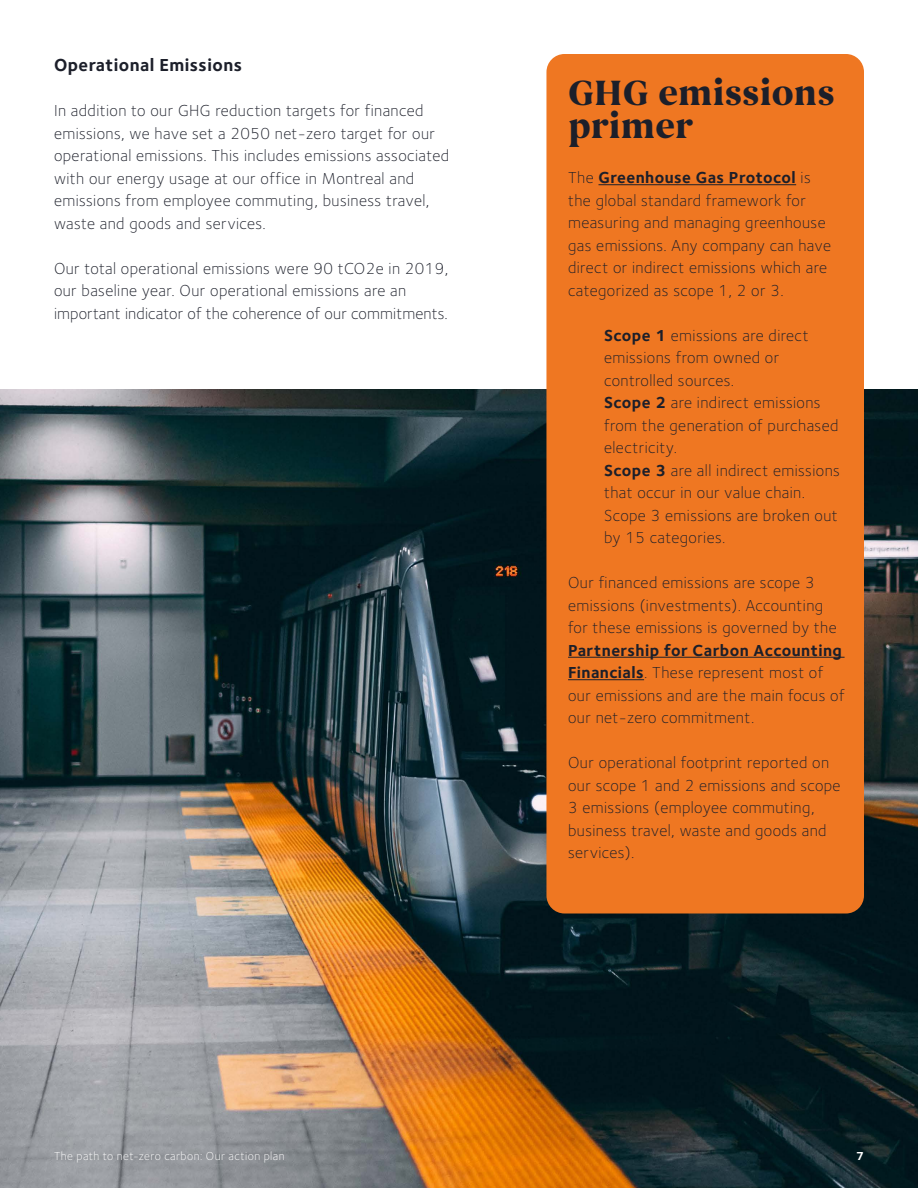
<style>
.page{position:relative;width:918px;height:1188px;background:#fff}
.page>*{position:absolute;margin:0;border:0;box-sizing:border-box;transform-origin:0 0}
.Body_10Gray{font:700 36px/33px "Begum";color:#1c1f2a}
.Heading_4{font:700 18px "Foundry Sterling";letter-spacing:.025em;color:#1c1f2a}
.Body_10Gray-2{font:300 16.5px/22.5px "Foundry Sterling";letter-spacing:.025em;color:#1c1f2a}
.Body_10Gray-3{font:300 12px "Foundry Sterling";letter-spacing:.04em;color:#fff}
.Body_10Gray-4{font:700 12px "Foundry Sterling";color:#fff}
.s1{font-weight:700}
</style>
<div class="page">
<img style="left:0;top:390px;width:918px;height:798px">
<div style="left:546px;top:54px;width:318px;height:860px;background:#ef7722;border-radius:18px"></div>
<hr style="left:599px;top:184px;width:197px;height:1px;background:#1c1f2a">
<hr style="left:568px;top:657px;width:277px;height:1px;background:#1c1f2a">
<hr style="left:568px;top:679px;width:76px;height:1px;background:#1c1f2a">
<h4 class="Heading_4" style="left:54px;top:54px;width:190px">Operational Emissions</h4>
<p class="Body_10Gray-2" style="left:54px;top:99px;width:397px">In addition to our GHG reduction targets for financed emissions, we have set a 2050 net-zero target for our operational emissions. This includes emissions associated with our energy usage at our office in Montreal and emissions from employee commuting, business travel, waste and goods and services.</p>
<p class="Body_10Gray-2" style="left:54px;top:257px;width:396px">Our total operational emissions were 90 tCO2e in 2019, our baseline year. Our operational emissions are an important indicator of the coherence of our commitments.</p>
<p class="Body_10Gray" style="left:568px;top:78px;width:268px">GHG emissions primer</p>
<p class="Body_10Gray-2" style="left:568px;top:166px;width:264px">The <span class="s1">Greenhouse Gas Protocol</span> is the global standard framework for measuring and managing greenhouse gas emissions. Any company can have direct or indirect emissions which are categorized as scope 1, 2 or 3.</p>
<p class="Body_10Gray-2" style="left:604px;top:324px;width:206px"><span class="s1">Scope 1</span> emissions are direct emissions from owned or controlled sources.</p>
<p class="Body_10Gray-2" style="left:604px;top:391px;width:236px"><span class="s1">Scope 2</span> are indirect emissions from the generation of purchased electricity.</p>
<p class="Body_10Gray-2" style="left:604px;top:459px;width:237px"><span class="s1">Scope 3</span> are all indirect emissions that occur in our value chain.<br>Scope 3 emissions are broken out by 15 categories.</p>
<p class="Body_10Gray-2" style="left:568px;top:571px;width:278px">Our financed emissions are scope 3 emissions (investments). Accounting for these emissions is governed by the <span class="s1">Partnership for Carbon Accounting Financials</span>. These represent most of our emissions and are the main focus of our net-zero commitment.</p>
<p class="Body_10Gray-2" style="left:568px;top:751px;width:274px">Our operational footprint reported on our scope 1 and 2 emissions and scope<br>3 emissions (employee commuting, business travel, waste and goods and services).</p>
<p class="Body_10Gray-3" style="left:54px;top:1149px;width:232px">The path to net-zero carbon: Our action plan</p>
<p class="Body_10Gray-4" style="left:856px;top:1149px;width:9px">7</p>
</div>
